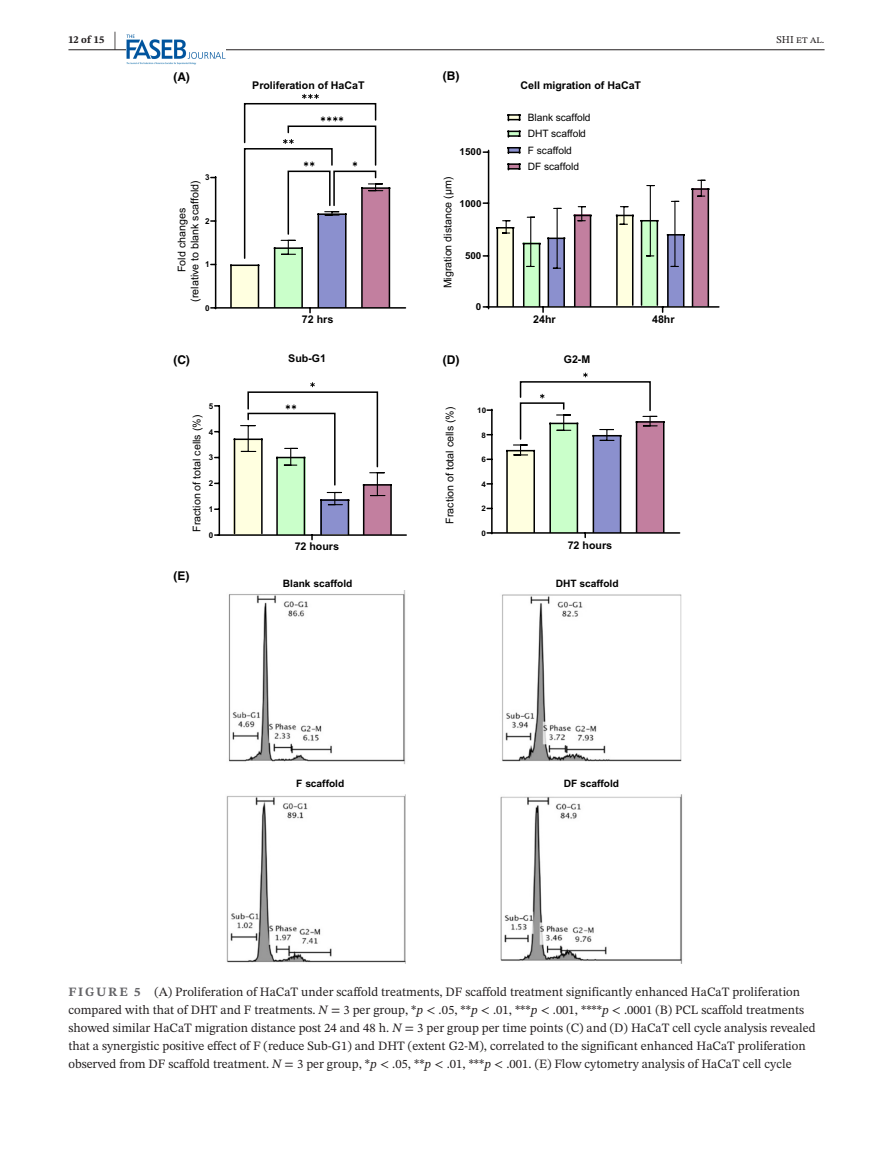
<style>
.page{position:relative;width:893px;height:1174px;background:#fff}
.page>*{position:absolute;margin:0;border:0;box-sizing:border-box;transform-origin:0 0}
.t1{font:12.75px/18px "STIX Two Text";color:#231f20}
.t2{font:700 12px "Helvetica";color:#000}
.t3{font:10.65px/12.8px "Arial";color:#000;text-align:center}
.t4{font:700 10.65px "Arial";color:#000}
.t5{font:10.5px "STIX Two Text";color:#231f20}
.t6{font:700 10.5px "STIX Two Text";color:#231f20}
.t7{font:10.2px/16.4px "Arial";color:#000}
.t8{font:700 10.2px "Arial";color:#000}
.t9{font:700 9.6px "Arial";letter-spacing:.005em;color:#000}
.t10{font:700 8.1px "Arial";color:#000}
.t11{font:700 7.95px "Arial";color:#000}
.t12{font:700 7.65px "Arial";color:#000;scale:1.05 1}
.s1{font-size:21px}
.s2{font-weight:700;color:#636366}
.s3{font-style:italic}
</style>
<div class="page">
<hr style="left:68px;top:49px;width:756px;height:1px;background:#231f20">
<img style="left:126px;top:35px;width:99px;height:30px">
<img style="left:226px;top:590px;width:456px;height:373px">
<svg style="left:507px;top:130px;width:14px;height:8px"></svg>
<svg style="left:507px;top:147px;width:14px;height:7px"></svg>
<svg style="left:507px;top:163px;width:14px;height:8px"></svg>
<svg style="left:507px;top:114px;width:14px;height:8px"></svg>
<hr style="left:215px;top:307px;width:190px;height:2px;background:#000">
<hr style="left:215px;top:177px;width:1px;height:132px;background:#000">
<hr style="left:218px;top:534px;width:188px;height:2px;background:#000">
<hr style="left:219px;top:406px;width:1px;height:129px;background:#000">
<hr style="left:491px;top:532px;width:189px;height:1px;background:#000">
<hr style="left:491px;top:409px;width:2px;height:124px;background:#000">
<hr style="left:487px;top:306px;width:232px;height:2px;background:#000">
<hr style="left:488px;top:150px;width:1px;height:159px;background:#000">
<svg style="left:495px;top:179px;width:216px;height:133px"></svg>
<svg style="left:229px;top:94px;width:163px;height:219px"></svg>
<svg style="left:232px;top:382px;width:161px;height:157px"></svg>
<svg style="left:505px;top:373px;width:161px;height:164px"></svg>
<p class="t6" style="left:68px;top:32px;width:50px">12 of 15 <span class="s1">|</span></p>
<p class="t5" style="left:777px;top:32px;width:49px">SHI et al.</p>
<p class="t2" style="left:173px;top:69px;width:18px">(A)</p>
<p class="t2" style="left:443px;top:69px;width:18px">(B)</p>
<p class="t4" style="left:252px;top:79px;width:114px">Proliferation of HaCaT</p>
<p class="t4" style="left:520px;top:79px;width:122px">Cell migration of HaCaT</p>
<p class="t9" style="left:460px;top:146px;width:23px">1500</p>
<p class="t10" style="left:205px;top:173px;width:6px">3</p>
<p class="t3" style="left:176px;top:302px;width:123px;rotate:-90deg">Fold changes<br>(relative to blank scaffold)</p>
<p class="t3" style="left:441px;top:288px;width:113px;rotate:-90deg">Migration distance (µm)</p>
<p class="t9" style="left:460px;top:198px;width:23px">1000</p>
<p class="t10" style="left:205px;top:216px;width:6px">2</p>
<p class="t9" style="left:465px;top:250px;width:18px">500</p>
<p class="t10" style="left:205px;top:260px;width:6px">1</p>
<p class="t10" style="left:205px;top:303px;width:6px">0</p>
<p class="t4" style="left:302px;top:313px;width:33px">72 hrs</p>
<p class="t9" style="left:476px;top:301px;width:7px">0</p>
<p class="t7" style="left:528px;top:109px;width:64px">Blank scaffold</p>
<p class="t7" style="left:528px;top:126px;width:60px">DHT scaffold<br>F scaffold<br>DF scaffold</p>
<p class="t4" style="left:533px;top:313px;width:24px">24hr</p>
<p class="t4" style="left:652px;top:313px;width:24px">48hr</p>
<p class="t2" style="left:173px;top:353px;width:18px">(C)</p>
<p class="t4" style="left:288px;top:352px;width:39px">Sub-G1</p>
<p class="t4" style="left:564px;top:353px;width:28px">G2-M</p>
<p class="t2" style="left:443px;top:352px;width:18px">(D)</p>
<p class="t11" style="left:209px;top:401px;width:6px">5</p>
<p class="t3" style="left:191px;top:532px;width:119px;rotate:-90deg">Fraction of total cells (%)</p>
<p class="t11" style="left:209px;top:427px;width:6px">4</p>
<p class="t11" style="left:209px;top:453px;width:6px">3</p>
<p class="t11" style="left:209px;top:479px;width:6px">2</p>
<p class="t11" style="left:209px;top:504px;width:6px">1</p>
<p class="t11" style="left:209px;top:530px;width:6px">0</p>
<p class="t3" style="left:444px;top:523px;width:119px;rotate:-90deg">Fraction of total cells (%)</p>
<p class="t12" style="left:477px;top:406px;width:10px">10</p>
<p class="t12" style="left:482px;top:430px;width:6px">8</p>
<p class="t12" style="left:482px;top:455px;width:6px">6</p>
<p class="t12" style="left:482px;top:479px;width:6px">4</p>
<p class="t12" style="left:482px;top:504px;width:6px">2</p>
<p class="t12" style="left:482px;top:528px;width:6px">0</p>
<p class="t4" style="left:295px;top:540px;width:46px">72 hours</p>
<p class="t4" style="left:568px;top:539px;width:46px">72 hours</p>
<p class="t2" style="left:173px;top:568px;width:17px">(E)</p>
<p class="t8" style="left:283px;top:578px;width:71px">Blank scaffold</p>
<p class="t8" style="left:556px;top:578px;width:64px">DHT scaffold</p>
<p class="t8" style="left:296px;top:777px;width:50px">F scaffold</p>
<p class="t8" style="left:564px;top:777px;width:57px">DF scaffold</p>
<p class="t1" style="left:68px;top:982px;width:749px"><span class="s2">FIGURE 5</span> (A) Proliferation of HaCaT under scaffold treatments, DF scaffold treatment significantly enhanced HaCaT proliferation compared with that of DHT and F treatments. <span class="s3">N</span> = 3 per group, *<span class="s3">p</span> &lt; .05, **<span class="s3">p</span> &lt; .01, ***<span class="s3">p</span> &lt; .001, ****<span class="s3">p</span> &lt; .0001 (B) PCL scaffold treatments showed similar HaCaT migration distance post 24 and 48 h. <span class="s3">N</span> = 3 per group per time points (C) and (D) HaCaT cell cycle analysis revealed that a synergistic positive effect of F (reduce Sub-G1) and DHT (extent G2-M), correlated to the significant enhanced HaCaT proliferation observed from DF scaffold treatment. <span class="s3">N</span> = 3 per group, *<span class="s3">p</span> &lt; .05, **<span class="s3">p</span> &lt; .01, ***<span class="s3">p</span> &lt; .001. (E) Flow cytometry analysis of HaCaT cell cycle</p>
</div>
